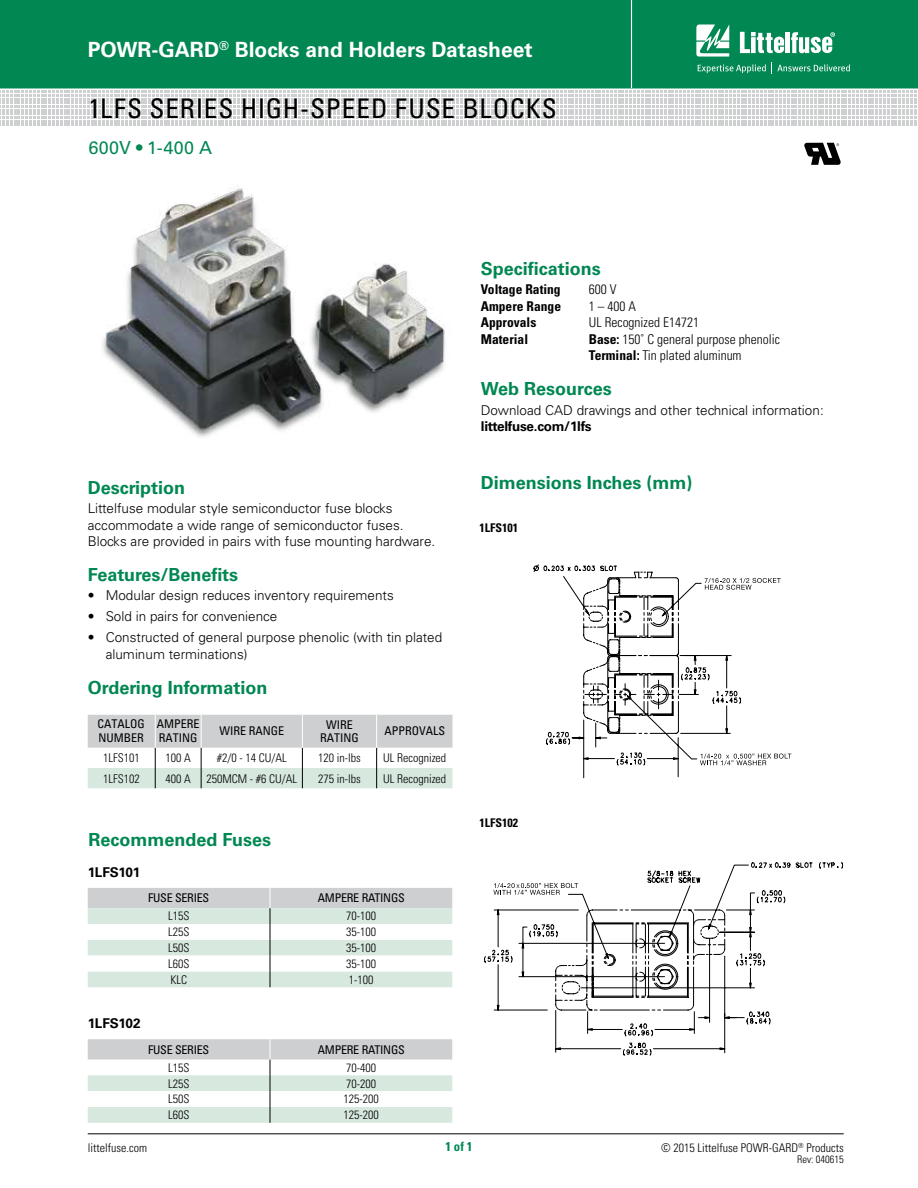
<style>
.page{position:relative;width:918px;height:1188px;background:#fff}
.page>*{position:absolute;margin:0;border:0;box-sizing:border-box;transform-origin:0 0}
.t1{font:condensed 27px "Univers LT Std";letter-spacing:.03em;color:#000}
.t2{font:700 21px "Univers LT Std";color:#fff}
.t3{font:700 18px "Univers LT Std";color:#008752}
.t4{font:18px "Univers LT Std";letter-spacing:.02em;color:#008752}
.t5{font:300 13.5px/16.5px "Univers LT Std";color:#000}
.t6{font:300 condensed 13.5px/16.5px "Univers LT Std";color:#000}
.t7{font:700 condensed 13.5px "Univers LT Std";color:#000}
.t8{font:700 13.5px "Univers LT Std";letter-spacing:-.02em;color:#000}
.t9{font:700 condensed 12.75px "Univers LT Std";color:#008752}
.t10{font:300 condensed 12px "Univers LT Std";color:#000}
.t11{font:condensed 12px/13.5px "Univers LT Std";color:#000}
.t12{font:condensed 12px "Univers LT Std";letter-spacing:-.02em;color:#000}
.t13{font:700 condensed 12px "Univers LT Std";color:#000}
.t14{font:300 condensed 10.5px "Univers LT Std";color:#000}
.s1{font-weight:700}
.s2{font-stretch:normal}
</style>
<div class="page">
<div style="left:0;top:0;width:918px;height:88px;background:#008752"></div>
<hr style="left:631px;top:0;width:1px;height:88px;background:#fff">
<hr style="left:88px;top:1134px;width:756px;height:1px;background:#000">
<svg style="left:0;top:91px;width:917px;height:35px"></svg>
<svg style="left:696px;top:24px;width:33px;height:33px"></svg>
<hr style="left:786px;top:32px;width:4px;height:21px;background:#fff">
<svg style="left:791px;top:32px;width:44px;height:21px"></svg>
<svg style="left:740px;top:32px;width:44px;height:21px"></svg>
<svg style="left:698px;top:64px;width:68px;height:9px"></svg>
<svg style="left:772px;top:63px;width:78px;height:11px"></svg>
<svg style="left:534px;top:564px;width:257px;height:214px"></svg>
<svg style="left:484px;top:883px;width:302px;height:173px"></svg>
<svg style="left:647px;top:862px;width:196px;height:25px"></svg>
<svg style="left:493px;top:883px;width:85px;height:12px"></svg>
<img style="left:102px;top:185px;width:343px;height:253px">
<svg style="left:88px;top:715px;width:364px;height:73px"></svg>
<hr style="left:155px;top:715px;width:1px;height:33px;background:#fff">
<hr style="left:201px;top:715px;width:1px;height:33px;background:#fff">
<hr style="left:302px;top:715px;width:1px;height:33px;background:#fff">
<hr style="left:376px;top:715px;width:1px;height:33px;background:#fff">
<svg style="left:804px;top:143px;width:37px;height:22px"></svg>
<svg style="left:88px;top:888px;width:364px;height:99px"></svg>
<svg style="left:88px;top:1039px;width:364px;height:84px"></svg>
<h2 class="t2" style="left:88px;top:37px;width:446px">POWR-GARD<sup>®</sup> Blocks and Holders Datasheet</h2>
<h1 class="t1" style="left:89px;top:91px;width:470px">1LFS SERIES HIGH-SPEED FUSE BLOCKS</h1>
<h3 class="t4" style="left:89px;top:137px;width:125px">600V • 1-400 A</h3>
<h3 class="t3" style="left:88px;top:477px;width:99px">Description</h3>
<p class="t5" style="left:88px;top:500px;width:349px">Littelfuse modular style semiconductor fuse blocks accommodate a wide range of semiconductor fuses.<br>Blocks are provided in pairs with fuse mounting hardware.</p>
<h3 class="t3" style="left:88px;top:564px;width:152px">Features/Benefits</h3>
<p class="t5" style="left:88px;top:587px;width:308px">• Modular design reduces inventory requirements</p>
<p class="t5" style="left:88px;top:608px;width:191px">• Sold in pairs for convenience</p>
<p class="t5" style="left:106px;top:629px;width:338px;text-indent:-18px">• Constructed of general purpose phenolic (with tin plated aluminum terminations)</p>
<h3 class="t3" style="left:88px;top:677px;width:181px">Ordering Information</h3>
<p class="t11" style="left:98px;top:717px;width:49px">CATALOG<br>NUMBER</p>
<p class="t11" style="left:157px;top:717px;width:44px">AMPERE<br>RATING</p>
<p class="t11" style="left:219px;top:724px;width:66px">WIRE RANGE</p>
<p class="t11" style="left:320px;top:717px;width:40px;text-align:center">WIRE<br>RATING</p>
<p class="t11" style="left:384px;top:724px;width:62px">APPROVALS</p>
<p class="t10" style="left:103px;top:751px;width:38px">1LFS101</p>
<p class="t10" style="left:166px;top:751px;width:27px">100 A</p>
<p class="t10" style="left:217px;top:751px;width:71px">#2/0 - 14 CU/AL</p>
<p class="t10" style="left:318px;top:751px;width:44px">120 in-lbs</p>
<p class="t10" style="left:383px;top:751px;width:65px">UL Recognized</p>
<p class="t10" style="left:103px;top:771px;width:38px">1LFS102</p>
<p class="t10" style="left:166px;top:771px;width:27px">400 A</p>
<p class="t10" style="left:206px;top:771px;width:92px">250MCM - #6 CU/AL</p>
<p class="t10" style="left:318px;top:771px;width:44px">275 in-lbs</p>
<p class="t10" style="left:383px;top:771px;width:65px">UL Recognized</p>
<h3 class="t3" style="left:89px;top:829px;width:184px">Recommended Fuses</h3>
<p class="t8" style="left:88px;top:864px;width:54px">1LFS101</p>
<p class="t12" style="left:148px;top:890px;width:63px">FUSE SERIES</p>
<p class="t12" style="left:318px;top:890px;width:88px">AMPERE RATINGS</p>
<p class="t10" style="left:168px;top:909px;width:23px">L15S</p>
<p class="t10" style="left:346px;top:909px;width:31px">70-100</p>
<p class="t10" style="left:168px;top:925px;width:23px">L25S</p>
<p class="t10" style="left:346px;top:925px;width:31px">35-100</p>
<p class="t10" style="left:168px;top:941px;width:23px">L50S</p>
<p class="t10" style="left:346px;top:941px;width:31px">35-100</p>
<p class="t10" style="left:168px;top:956px;width:23px">L60S</p>
<p class="t10" style="left:346px;top:956px;width:31px">35-100</p>
<p class="t10" style="left:170px;top:972px;width:18px">KLC</p>
<p class="t10" style="left:349px;top:972px;width:26px">1-100</p>
<p class="t8" style="left:88px;top:1015px;width:54px">1LFS102</p>
<p class="t12" style="left:148px;top:1042px;width:63px">FUSE SERIES</p>
<p class="t12" style="left:318px;top:1042px;width:88px">AMPERE RATINGS</p>
<p class="t10" style="left:168px;top:1060px;width:23px">L15S</p>
<p class="t10" style="left:346px;top:1060px;width:31px">70-400</p>
<p class="t10" style="left:168px;top:1076px;width:23px">L25S</p>
<p class="t10" style="left:346px;top:1076px;width:31px">70-200</p>
<p class="t10" style="left:168px;top:1092px;width:23px">L50S</p>
<p class="t10" style="left:344px;top:1092px;width:37px">125-200</p>
<p class="t10" style="left:168px;top:1108px;width:23px">L60S</p>
<p class="t10" style="left:344px;top:1108px;width:37px">125-200</p>
<h3 class="t3" style="left:481px;top:258px;width:122px">Specifications</h3>
<p class="t7" style="left:481px;top:281px;width:81px">Voltage Rating</p>
<p class="t6" style="left:589px;top:281px;width:29px">600 V</p>
<p class="t7" style="left:481px;top:298px;width:82px">Ampere Range</p>
<p class="t6" style="left:589px;top:298px;width:49px">1 – 400 A</p>
<p class="t7" style="left:481px;top:314px;width:57px">Approvals</p>
<p class="t6" style="left:589px;top:314px;width:112px">UL Recognized E14721</p>
<p class="t7" style="left:481px;top:331px;width:49px">Material</p>
<p class="t6" style="left:589px;top:331px;width:193px"><span class="s1">Base:</span> 150<span class="s2">˚</span> C general purpose phenolic<br><span class="s1">Terminal:</span> Tin plated aluminum</p>
<h3 class="t3" style="left:481px;top:378px;width:132px">Web Resources</h3>
<p class="t5" style="left:481px;top:402px;width:344px">Download CAD drawings and other technical information:</p>
<p class="t8" style="left:481px;top:418px;width:112px">littelfuse.com/1lfs</p>
<h3 class="t3" style="left:481px;top:472px;width:213px">Dimensions Inches (mm)</h3>
<p class="t13" style="left:479px;top:520px;width:40px">1LFS101</p>
<p class="t13" style="left:479px;top:816px;width:40px">1LFS102</p>
<p class="t9" style="left:445px;top:1139px;width:29px">1 of 1</p>
<p class="t10" style="left:88px;top:1141px;width:61px">littelfuse.com</p>
<p class="t10" style="left:661px;top:1141px;width:184px">© 2015 Littelfuse POWR-GARD<sup>®</sup> Products</p>
<p class="t14" style="left:797px;top:1153px;width:48px">Rev: 040615</p>
</div>
